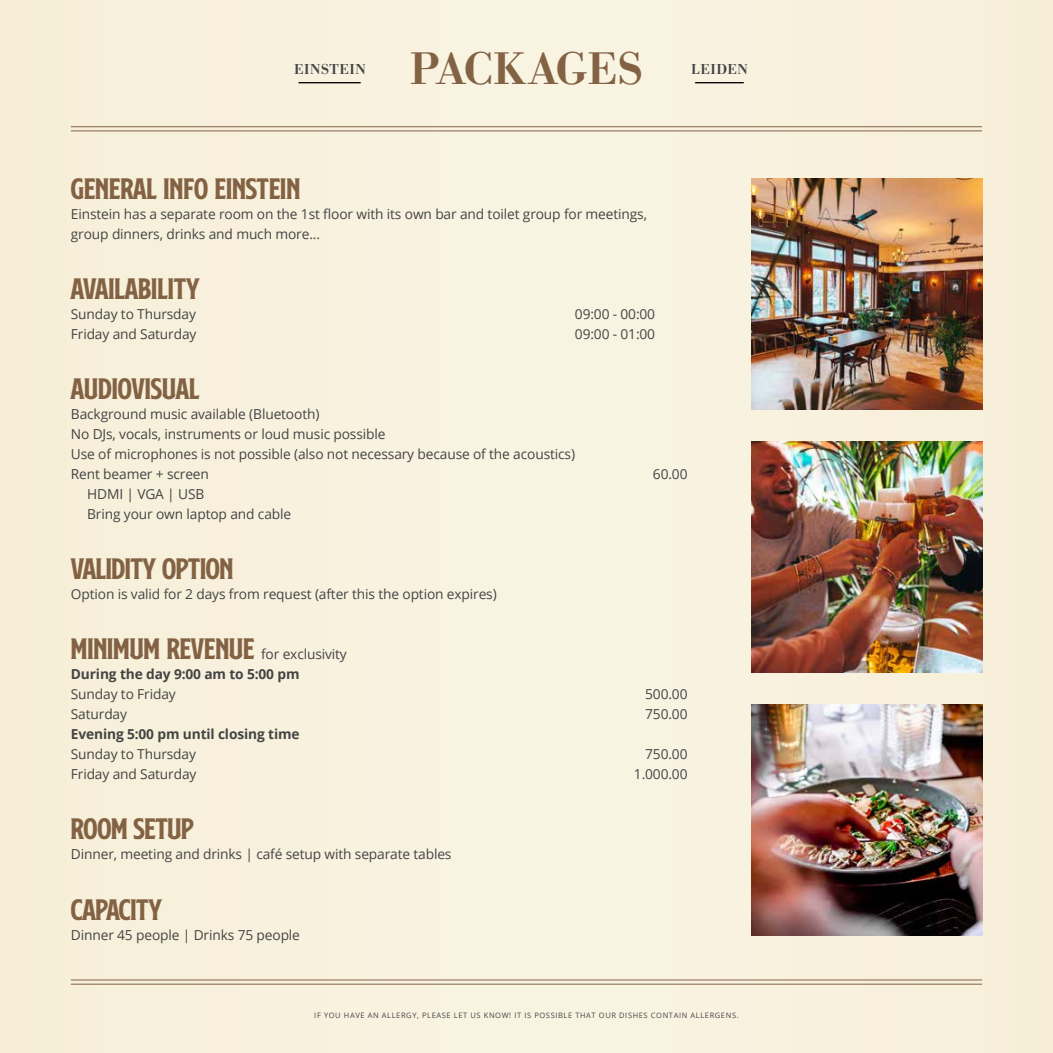
<style>
.page{position:relative;width:1053px;height:1053px;background:#fff}
.page>*{position:absolute;margin:0;border:0;box-sizing:border-box;transform-origin:0 0}
.t1{font:500 47.5px "Bodoni URW";color:#836244}
.t2{font:34.38px "SS Nickson One";color:#836244}
.t3{font:500 15px "Bodoni URW";letter-spacing:.04em;color:#444}
.t4{font:13.75px/20px "Open Sans";letter-spacing:-.01em;color:#444}
.t5{font:700 13.75px "Open Sans";letter-spacing:-.01em;color:#444}
.t6{font:7.5px "Open Sans";letter-spacing:.08em;color:#444}
</style>
<div class="page">
<div style="left:0;top:0;width:1052px;height:1052px;background:#f8f1de"></div>
<hr style="left:298px;top:82px;width:62px;height:1px;background:#000">
<hr style="left:695px;top:82px;width:48px;height:1px;background:#000">
<img style="left:751px;top:178px;width:230px;height:231px">
<img style="left:751px;top:441px;width:230px;height:231px">
<img style="left:751px;top:704px;width:230px;height:231px">
<hr style="left:71px;top:126px;width:910px;height:1px;background:#836244">
<hr style="left:71px;top:130px;width:910px;height:1px;background:#836244">
<hr style="left:71px;top:979px;width:910px;height:1px;background:#836244">
<hr style="left:71px;top:983px;width:910px;height:1px;background:#836244">
<p class="t3" style="left:294px;top:61px;width:73px">EINSTEIN</p>
<h1 class="t1" style="left:410px;top:40px;width:235px">PACKAGES</h1>
<p class="t3" style="left:691px;top:61px;width:58px">LEIDEN</p>
<h2 class="t2" style="left:71px;top:164px;width:231px">GENERAL INFO EINSTEIN</h2>
<p class="t4" style="left:71px;top:204px;width:577px">Einstein has a separate room on the 1st floor with its own bar and toilet group for meetings, group dinners, drinks and much more...</p>
<h2 class="t2" style="left:71px;top:264px;width:130px">AVAILABILITY</h2>
<p class="t4" style="left:71px;top:304px;width:127px">Sunday to Thursday</p>
<p class="t4" style="left:575px;top:304px;width:82px">09:00 - 00:00</p>
<p class="t4" style="left:71px;top:324px;width:127px">Friday and Saturday</p>
<p class="t4" style="left:575px;top:324px;width:82px">09:00 - 01:00</p>
<h2 class="t2" style="left:71px;top:364px;width:130px">AUDIOVISUAL</h2>
<p class="t4" style="left:71px;top:404px;width:505px">Background music available (Bluetooth)<br>No DJs, vocals, instruments or loud music possible<br>Use of microphones is not possible (also not necessary because of the acoustics)<br>Rent beamer + screen</p>
<p class="t4" style="left:653px;top:464px;width:36px">60.00</p>
<p class="t4" style="left:87px;top:484px;width:205px">HDMI | VGA | USB<br>Bring your own laptop and cable</p>
<h2 class="t2" style="left:71px;top:544px;width:164px">VALIDITY OPTION</h2>
<p class="t4" style="left:71px;top:584px;width:427px">Option is valid for 2 days from request (after this the option expires)</p>
<h2 class="t2" style="left:71px;top:624px;width:185px">MINIMUM REVENUE</h2>
<p class="t4" style="left:261px;top:644px;width:87px">for exclusivity</p>
<p class="t5" style="left:71px;top:664px;width:230px">During the day 9:00 am to 5:00 pm</p>
<p class="t4" style="left:71px;top:684px;width:106px">Sunday to Friday</p>
<p class="t4" style="left:645px;top:684px;width:44px">500.00</p>
<p class="t4" style="left:71px;top:704px;width:58px">Saturday</p>
<p class="t4" style="left:645px;top:704px;width:44px">750.00</p>
<p class="t5" style="left:71px;top:724px;width:230px">Evening 5:00 pm until closing time</p>
<p class="t4" style="left:71px;top:744px;width:127px">Sunday to Thursday</p>
<p class="t4" style="left:645px;top:744px;width:44px">750.00</p>
<p class="t4" style="left:71px;top:764px;width:127px">Friday and Saturday</p>
<p class="t4" style="left:634px;top:764px;width:55px">1.000.00</p>
<h2 class="t2" style="left:71px;top:804px;width:124px">ROOM SETUP</h2>
<p class="t4" style="left:71px;top:844px;width:382px">Dinner, meeting and drinks | café setup with separate tables</p>
<h2 class="t2" style="left:71px;top:884px;width:92px">CAPACITY</h2>
<p class="t4" style="left:71px;top:924px;width:230px">Dinner 45 people | Drinks 75 people</p>
<p class="t6" style="left:314px;top:1009px;width:426px">IF YOU HAVE AN ALLERGY, PLEASE LET US KNOW! IT IS POSSIBLE THAT OUR DISHES CONTAIN ALLERGENS.</p>
</div>
